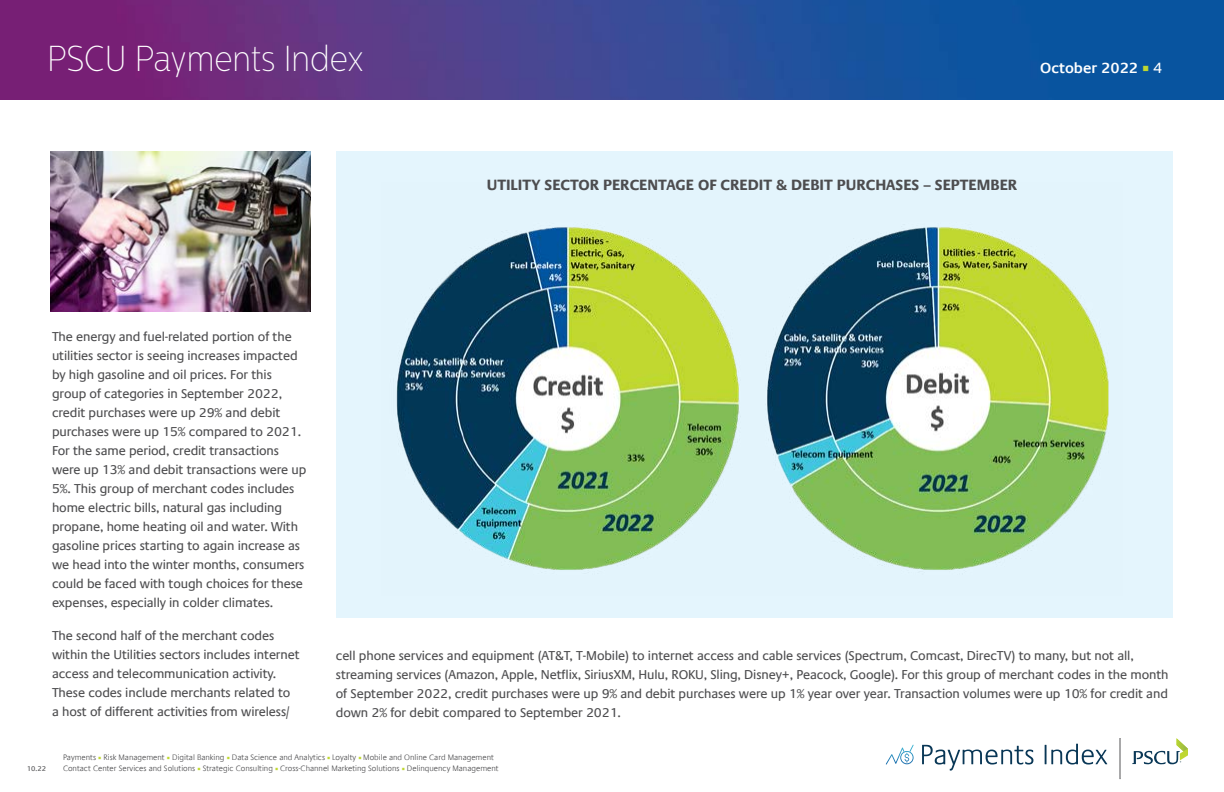
<style>
.page{position:relative;width:1224px;height:792px;background:#fff}
.page>*{position:absolute;margin:0;border:0;box-sizing:border-box;transform-origin:0 0}
.t1{font:100 36px "Centrale Sans Cnd";color:#fff}
.t2{font:700 15px "Praxis Com";color:#4d4d4f}
.t3{font:600 15px "Praxis Com";color:#fff}
.t4{font:13px/19px "Praxis Com";letter-spacing:-.01em;color:#4d4d4f}
.t5{font:300 8px "Praxis Com";color:#4d4d4f}
.t6{font:7px "Praxis Com";color:#4d4d4f}
.s1{font-family:"Minion Pro";font-weight:400;font-size:18px;color:#bfd730}
.s2{font-weight:400}
.s3{font-family:"Minion Pro";font-weight:400;color:#bfd730}
</style>
<div class="page">
<img style="left:0;top:0;width:1224px;height:100px">
<svg style="left:922px;top:745px;width:111px;height:26px"></svg>
<svg style="left:1045px;top:744px;width:62px;height:21px"></svg>
<svg style="left:1120px;top:738px;width:1px;height:41px"></svg>
<svg style="left:1132px;top:738px;width:56px;height:26px"></svg>
<svg style="left:886px;top:745px;width:28px;height:20px"></svg>
<div style="left:336px;top:151px;width:837px;height:467px;background:#e4f5fd"></div>
<img style="left:396px;top:227px;width:713px;height:343px">
<img style="left:50px;top:152px;width:261px;height:160px">
<h1 class="t1" style="left:47px;top:38px;width:318px">PSCU Payments Index</h1>
<p class="t3" style="left:1040px;top:59px;width:124px">October 2022 <span class="s1">■</span> <span class="s2">4</span></p>
<p class="t2" style="left:487px;top:176px;width:532px">UTILITY SECTOR PERCENTAGE OF CREDIT &amp; DEBIT PURCHASES – SEPTEMBER</p>
<p class="t4" style="left:52px;top:328px;width:256px">The energy and fuel-related portion of the utilities sector is seeing increases impacted by high gasoline and oil prices. For this group of categories in September 2022, credit purchases were up 29% and debit purchases were up 15% compared to 2021.<br>For the same period, credit transactions were up 13% and debit transactions were up 5%. This group of merchant codes includes home electric bills, natural gas including propane, home heating oil and water. With gasoline prices starting to again increase as we head into the winter months, consumers could be faced with tough choices for these expenses, especially in colder climates.</p>
<p class="t4" style="left:52px;top:627px;width:249px">The second half of the merchant codes within the Utilities sectors includes internet access and telecommunication activity.<br>These codes include merchants related to a host of different activities from wireless/</p>
<p class="t4" style="left:336px;top:646px;width:834px">cell phone services and equipment (AT&amp;T, T-Mobile) to internet access and cable services (Spectrum, Comcast, DirecTV) to many, but not all, streaming services (Amazon, Apple, Netflix, SiriusXM, Hulu, ROKU, Sling, Disney+, Peacock, Google). For this group of merchant codes in the month of September 2022, credit purchases were up 9% and debit purchases were up 1% year over year. Transaction volumes were up 10% for credit and down 2% for debit compared to September 2021.</p>
<p class="t5" style="left:63px;top:753px;width:433px">Payments <span class="s3">■</span> Risk Management <span class="s3">■</span> Digital Banking <span class="s3">■</span> Data Science and Analytics <span class="s3">■</span> Loyalty <span class="s3">■</span> Mobile and Online Card Management</p>
<p class="t6" style="left:27px;top:765px;width:21px">10.22</p>
<p class="t5" style="left:63px;top:764px;width:437px">Contact Center Services and Solutions <span class="s3">■</span> Strategic Consulting <span class="s3">■</span> Cross-Channel Marketing Solutions <span class="s3">■</span> Delinquency Management</p>
</div>
